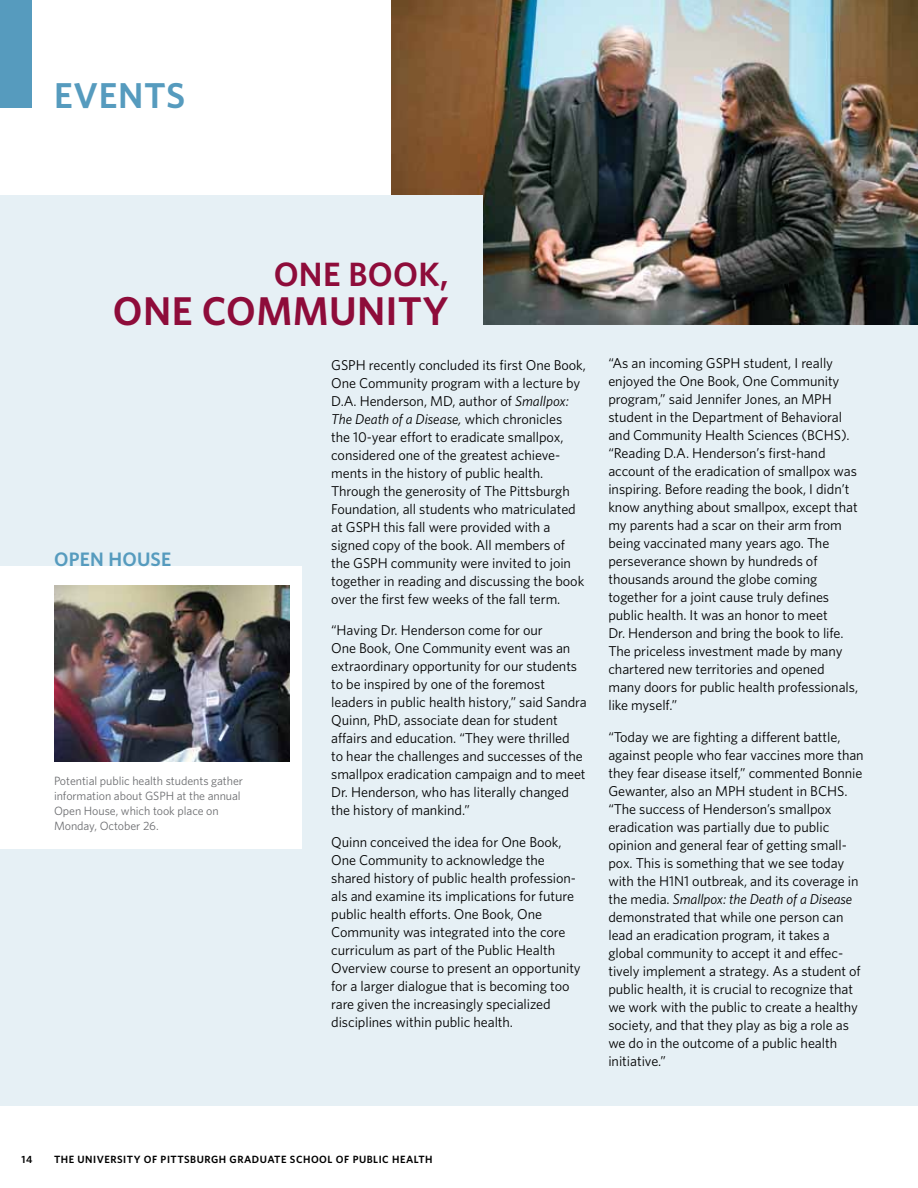
<style>
.page{position:relative;width:918px;height:1188px;background:#fff}
.page>*{position:absolute;margin:0;border:0;box-sizing:border-box;transform-origin:0 0}
.t1{font:600 40.2px "Whitney";letter-spacing:.01em;color:#8e0c3a}
.t2{font:600 36px "Whitney";letter-spacing:.02em;color:#569bbe}
.t3{font:600 33.75px "Whitney";color:#8e0c3a}
.t4{font:600 19.5px "Whitney";letter-spacing:.01em;color:#569bbe}
.t5{font:14.25px/18px "Whitney";letter-spacing:-.005em;color:#000}
.t6{font:12px/15px "Whitney";letter-spacing:-.005em;color:#6d6e71}
.t7{font:600 10.5px "Whitney";letter-spacing:.05em;color:#000}
.s1{font-style:italic}
</style>
<div class="page">
<div style="left:0;top:195px;width:918px;height:911px;background:#e6f0f5"></div>
<div style="left:0;top:566px;width:302px;height:283px;background:#fff"></div>
<div style="left:0;top:0;width:32px;height:108px;background:#569bbe"></div>
<img style="left:392px;top:0;width:526px;height:324px">
<img style="left:54px;top:585px;width:235px;height:177px">
<div style="left:182px;top:195px;width:301px;height:141px;background:#e6f0f5"></div>
<h2 class="t2" style="left:54px;top:74px;width:130px">EVENTS</h2>
<h3 class="t3" style="left:274px;top:254px;width:176px">ONE BOOK,</h3>
<h1 class="t1" style="left:113px;top:286px;width:337px">ON E COMMUN ITY</h1>
<h3 class="t4" style="left:54px;top:548px;width:119px">OPEN HOUSE</h3>
<p class="t6" style="left:54px;top:773px;width:190px">Potential public health students gather information about GSPH at the annual<br>Open House, which took place on<br>Monday, October 26.</p>
<p class="t5" style="left:331px;top:356px;width:256px">GSPH recently concluded its first One Book, One Community program with a lecture by D.A. Henderson, MD, author of <span class="s1">Smallpox:<br>The Death of a Disease,</span> which chronicles<br>the 10-year effort to eradicate smallpox, considered one of the greatest achieve&shy;ments in the history of public health.<br>Through the generosity of The Pittsburgh Foundation, all students who matriculated at GSPH this fall were provided with a signed copy of the book. All members of the GSPH community were invited to join together in reading and discussing the book over the first few weeks of the fall term.</p>
<p class="t5" style="left:331px;top:621px;width:257px">“Having Dr. Henderson come for our<br>One Book, One Community event was an extraordinary opportunity for our students to be inspired by one of the foremost leaders in public health history,” said Sandra Quinn, PhD, associate dean for student affairs and education. “They were thrilled<br>to hear the challenges and successes of the smallpox eradication campaign and to meet Dr. Henderson, who has literally changed the history of mankind.”</p>
<p class="t5" style="left:331px;top:833px;width:251px">Quinn conceived the idea for One Book, One Community to acknowledge the shared history of public health profession&shy;als and examine its implications for future public health efforts. One Book, One Community was integrated into the core curriculum as part of the Public Health Overview course to present an opportunity for a larger dialogue that is becoming too rare given the increasingly specialized disciplines within public health.</p>
<p class="t5" style="left:608px;top:354px;width:251px">“As an incoming GSPH student, I really enjoyed the One Book, One Community program,” said Jennifer Jones, an MPH student in the Department of Behavioral and Community Health Sciences (BCHS). “Reading D.A. Henderson’s first-hand account of the eradication of smallpox was inspiring. Before reading the book, I didn’t know anything about smallpox, except that my parents had a scar on their arm from being vaccinated many years ago. The perseverance shown by hundreds of thousands around the globe coming together for a joint cause truly defines public health. It was an honor to meet<br>Dr. Henderson and bring the book to life.<br>The priceless investment made by many chartered new territories and opened many doors for public health professionals, like myself.”</p>
<p class="t5" style="left:608px;top:728px;width:257px">“Today we are fighting a different battle, against people who fear vaccines more than they fear disease itself,” commented Bonnie Gewanter, also an MPH student in BCHS. “The success of Henderson’s smallpox eradication was partially due to public opinion and general fear of getting small&shy;pox. This is something that we see today with the H1N1 outbreak, and its coverage in the media. <span class="s1">Smallpox: the Death of a Disease </span>demonstrated that while one person can lead an eradication program, it takes a global community to accept it and effec&shy;tively implement a strategy. As a student of public health, it is crucial to recognize that we work with the public to create a healthy society, and that they play as big a role as we do in the outcome of a public health initiative.”</p>
<p class="t7" style="left:22px;top:1153px;width:12px">14</p>
<p class="t7" style="left:54px;top:1153px;width:251px">TH E UN IVERSITY OF PITTSBURGH GRADUATE SCHOOL</p>
<p class="t7" style="left:336px;top:1153px;width:96px">OF PUBLIC HEALTH</p>
</div>
